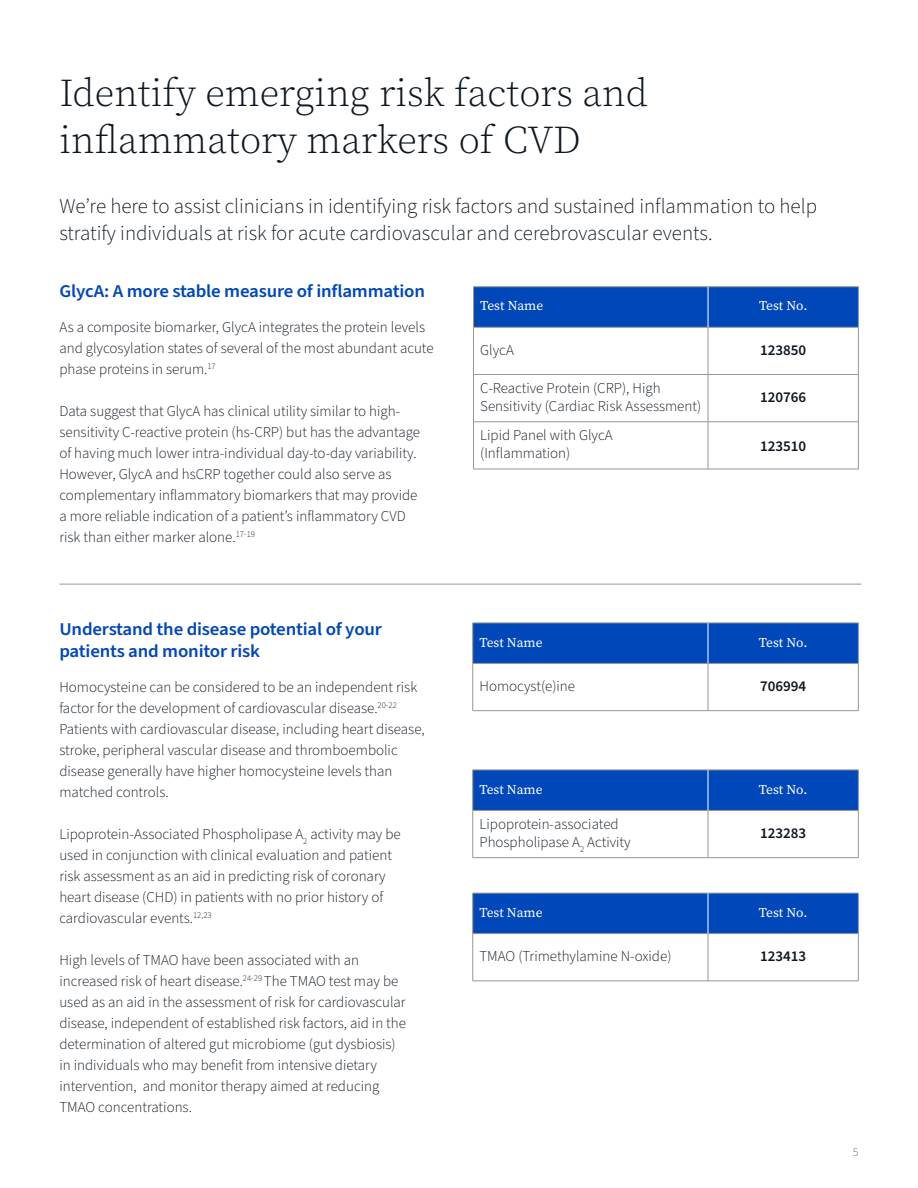
<style>
.page{position:relative;width:918px;height:1188px;background:#fff}
.page>*{position:absolute;margin:0;border:0;box-sizing:border-box;transform-origin:0 0}
.t1{font:300 39px/46.8px "Source Serif Pro";color:#0e1821}
.t2{font:300 21px/27px "Source Sans Pro";color:#0e1821}
.t3{font:600 18px/22.5px "Source Sans Pro";letter-spacing:-.01em;color:#0047ba;scale:1.05 1}
.t4{font:300 15px/21px "Source Sans Pro";color:#0e1821}
.t5{font:600 15px "Source Sans Pro";color:#0e1821}
.t6{font:13.5px "Source Serif Pro";letter-spacing:-.005em;color:#fff}
.t7{font:300 12px "Source Sans Pro";color:#636466}
</style>
<div class="page">
<div style="left:474px;top:287px;width:384px;height:40px;background:#0047ba"></div>
<hr style="left:473px;top:287px;width:1px;height:40px;background:#949697">
<hr style="left:473px;top:286px;width:235px;height:1px;background:#949697">
<hr style="left:473px;top:327px;width:235px;height:1px;background:#949697">
<hr style="left:708px;top:286px;width:151px;height:1px;background:#949697">
<hr style="left:858px;top:287px;width:1px;height:40px;background:#949697">
<hr style="left:708px;top:327px;width:151px;height:1px;background:#949697">
<hr style="left:473px;top:327px;width:1px;height:47px;background:#949697">
<hr style="left:708px;top:327px;width:1px;height:47px;background:#949697">
<hr style="left:858px;top:327px;width:1px;height:47px;background:#949697">
<hr style="left:473px;top:375px;width:1px;height:47px;background:#949697">
<hr style="left:473px;top:422px;width:1px;height:47px;background:#949697">
<hr style="left:708px;top:375px;width:1px;height:47px;background:#949697">
<hr style="left:858px;top:375px;width:1px;height:47px;background:#949697">
<hr style="left:708px;top:422px;width:1px;height:47px;background:#949697">
<hr style="left:858px;top:422px;width:1px;height:47px;background:#949697">
<hr style="left:473px;top:374px;width:235px;height:1px;background:#949697">
<hr style="left:708px;top:374px;width:151px;height:1px;background:#949697">
<hr style="left:473px;top:422px;width:235px;height:1px;background:#949697">
<hr style="left:708px;top:422px;width:151px;height:1px;background:#949697">
<hr style="left:473px;top:469px;width:235px;height:1px;background:#949697">
<hr style="left:708px;top:469px;width:151px;height:1px;background:#949697">
<hr style="left:708px;top:287px;width:1px;height:40px;background:#fff">
<div style="left:473px;top:624px;width:385px;height:39px;background:#0047ba"></div>
<hr style="left:472px;top:623px;width:1px;height:40px;background:#949697">
<hr style="left:473px;top:623px;width:235px;height:1px;background:#949697">
<hr style="left:473px;top:663px;width:235px;height:1px;background:#949697">
<hr style="left:708px;top:623px;width:151px;height:1px;background:#949697">
<hr style="left:858px;top:623px;width:1px;height:40px;background:#949697">
<hr style="left:708px;top:663px;width:151px;height:1px;background:#949697">
<hr style="left:472px;top:664px;width:1px;height:46px;background:#949697">
<hr style="left:708px;top:664px;width:1px;height:46px;background:#949697">
<hr style="left:858px;top:664px;width:1px;height:46px;background:#949697">
<hr style="left:473px;top:710px;width:235px;height:1px;background:#949697">
<hr style="left:708px;top:710px;width:151px;height:1px;background:#949697">
<hr style="left:708px;top:623px;width:1px;height:40px;background:#fff">
<div style="left:473px;top:771px;width:385px;height:39px;background:#0047ba"></div>
<hr style="left:472px;top:770px;width:1px;height:40px;background:#949697">
<hr style="left:473px;top:770px;width:235px;height:1px;background:#949697">
<hr style="left:473px;top:810px;width:235px;height:1px;background:#949697">
<hr style="left:708px;top:770px;width:151px;height:1px;background:#949697">
<hr style="left:858px;top:770px;width:1px;height:40px;background:#949697">
<hr style="left:708px;top:810px;width:151px;height:1px;background:#949697">
<hr style="left:472px;top:811px;width:1px;height:46px;background:#949697">
<hr style="left:708px;top:811px;width:1px;height:46px;background:#949697">
<hr style="left:858px;top:811px;width:1px;height:46px;background:#949697">
<hr style="left:473px;top:857px;width:235px;height:1px;background:#949697">
<hr style="left:708px;top:857px;width:151px;height:1px;background:#949697">
<hr style="left:708px;top:770px;width:1px;height:40px;background:#fff">
<div style="left:473px;top:894px;width:385px;height:39px;background:#0047ba"></div>
<hr style="left:472px;top:893px;width:1px;height:40px;background:#949697">
<hr style="left:473px;top:893px;width:235px;height:1px;background:#949697">
<hr style="left:473px;top:933px;width:235px;height:1px;background:#949697">
<hr style="left:708px;top:893px;width:151px;height:1px;background:#949697">
<hr style="left:858px;top:893px;width:1px;height:40px;background:#949697">
<hr style="left:708px;top:933px;width:151px;height:1px;background:#949697">
<hr style="left:472px;top:934px;width:1px;height:47px;background:#949697">
<hr style="left:708px;top:934px;width:1px;height:47px;background:#949697">
<hr style="left:858px;top:934px;width:1px;height:47px;background:#949697">
<hr style="left:473px;top:981px;width:235px;height:1px;background:#949697">
<hr style="left:708px;top:981px;width:151px;height:1px;background:#949697">
<hr style="left:708px;top:893px;width:1px;height:40px;background:#fff">
<hr style="left:59px;top:584px;width:802px;height:1px;background:#949697">
<h1 class="t1" style="left:59px;top:70px;width:590px">Identify emerging risk factors and inflammatory markers of CVD</h1>
<h2 class="t2" style="left:59px;top:194px;width:759px">We’re here to assist clinicians in identifying risk factors and sustained inflammation to help stratify individuals at risk for acute cardiovascular and cerebrovascular events.</h2>
<p class="t3" style="left:59px;top:281px;width:350px">GlycA: A more stable measure of inflammation</p>
<p class="t4" style="left:59px;top:317px;width:376px">As a composite biomarker, GlycA integrates the protein levels and glycosylation states of several of the most abundant acute phase proteins in serum.<sup>17</sup></p>
<p class="t4" style="left:59px;top:401px;width:362px">Data suggest that GlycA has clinical utility similar to high&shy;sensitivity C-reactive protein (hs-CRP) but has the advantage of having much lower intra-individual day-to-day variability.<br>However, GlycA and hsCRP together could also serve as complementary inflammatory biomarkers that may provide a more reliable indication of a patient’s inflammatory CVD risk than either marker alone.<sup>17-19</sup></p>
<p class="t3" style="left:59px;top:618px;width:309px">Understand the disease potential of your patients and monitor risk</p>
<p class="t4" style="left:59px;top:677px;width:367px">Homocysteine can be considered to be an independent risk factor for the development of cardiovascular disease.<sup>20-22<br></sup>Patients with cardiovascular disease, including heart disease, stroke, peripheral vascular disease and thromboembolic disease generally have higher homocysteine levels than matched controls.</p>
<p class="t4" style="left:59px;top:824px;width:343px">Lipoprotein-Associated Phospholipase A<sub>2</sub> activity may be used in conjunction with clinical evaluation and patient risk assessment as an aid in predicting risk of coronary heart disease (CHD) in patients with no prior history of cardiovascular events.<sup>12,23</sup></p>
<p class="t4" style="left:59px;top:950px;width:348px">High levels of TMAO have been associated with an increased risk of heart disease.<sup>24-29</sup> The TMAO test may be used as an aid in the assessment of risk for cardiovascular disease, independent of established risk factors, aid in the determination of altered gut microbiome (gut dysbiosis) in individuals who may benefit from intensive dietary intervention, and monitor therapy aimed at reducing TMAO concentrations.</p>
<p class="t6" style="left:480px;top:297px;width:65px">Test Name</p>
<p class="t6" style="left:759px;top:297px;width:50px">Test No.</p>
<p class="t4" style="left:480px;top:340px;width:35px">GlycA</p>
<p class="t5" style="left:760px;top:340px;width:48px">123850</p>
<p class="t4" style="left:480px;top:380px;width:223px;line-height:18px">C-Reactive Protein (CRP), High<br>Sensitivity (Cardiac Risk Assessment)</p>
<p class="t5" style="left:760px;top:387px;width:48px">120766</p>
<p class="t4" style="left:480px;top:427px;width:134px;line-height:18px">Lipid Panel with GlycA (Inflammation)</p>
<p class="t5" style="left:760px;top:436px;width:48px">123510</p>
<p class="t6" style="left:479px;top:633px;width:65px">Test Name</p>
<p class="t6" style="left:759px;top:633px;width:50px">Test No.</p>
<p class="t4" style="left:479px;top:676px;width:97px">Homocyst(e)ine</p>
<p class="t5" style="left:760px;top:676px;width:48px">706994</p>
<p class="t6" style="left:479px;top:780px;width:65px">Test Name</p>
<p class="t6" style="left:759px;top:780px;width:50px">Test No.</p>
<p class="t4" style="left:479px;top:816px;width:153px;line-height:18px">Lipoprotein-associated<br>Phospholipase A<sub>2</sub> Activity</p>
<p class="t5" style="left:760px;top:823px;width:48px">123283</p>
<p class="t6" style="left:479px;top:903px;width:65px">Test Name</p>
<p class="t6" style="left:759px;top:903px;width:50px">Test No.</p>
<p class="t4" style="left:479px;top:946px;width:194px">TMAO (Trimethylamine N-oxide)</p>
<p class="t5" style="left:760px;top:946px;width:48px">123413</p>
<p class="t7" style="left:853px;top:1144px;width:7px">5</p>
</div>
